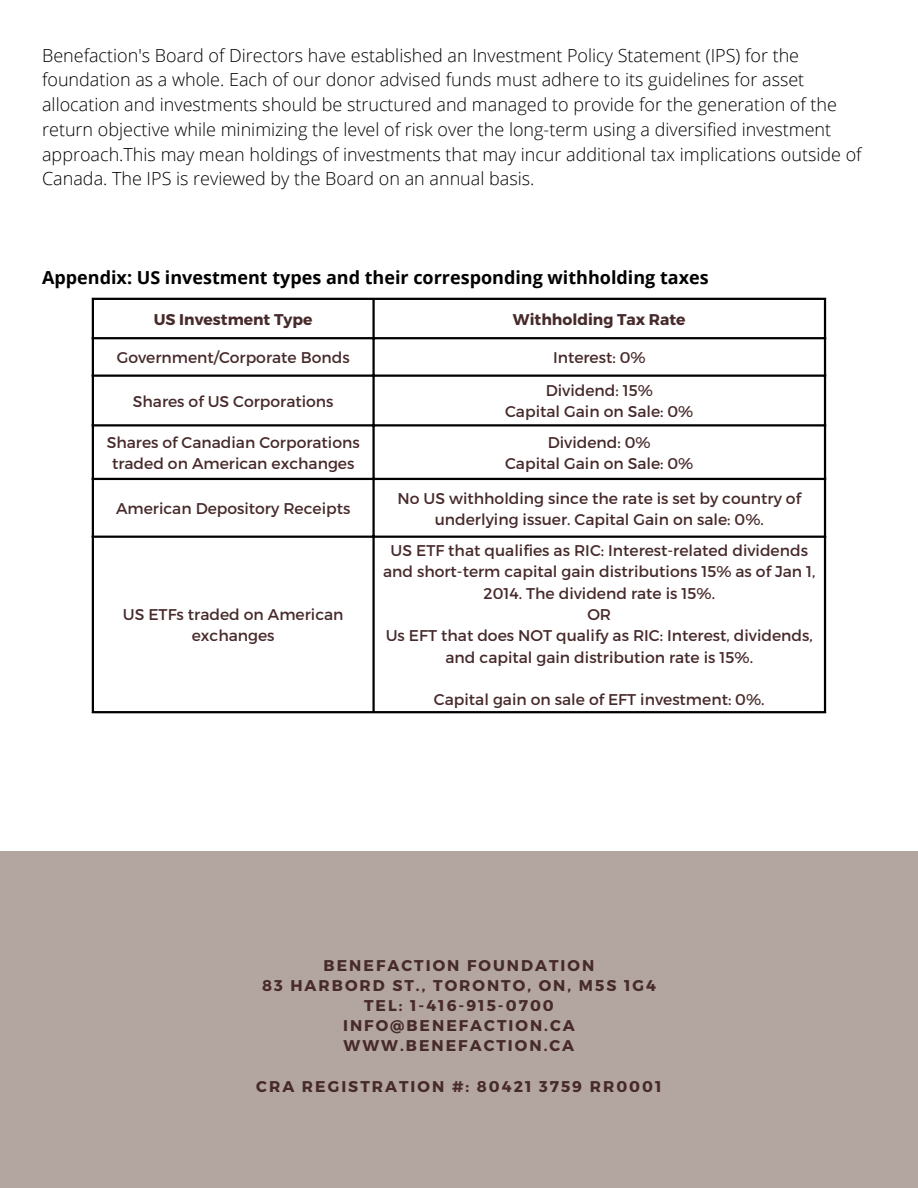
<style>
.page{position:relative;width:918px;height:1188px;background:#fff}
.page>*{position:absolute;margin:0;border:0;box-sizing:border-box;transform-origin:0 0}
.t1{font:300 18px/24.8px "Open Sans";color:#000}
.t2{font:700 18px "Open Sans";color:#000}
.t3{font:15.6px/21.3px "Montserrat";color:#472a2b;text-align:center}
.t4{font:700 15.6px/20.1px "Montserrat";letter-spacing:.13em;color:#472a2b;text-align:center}
.t5{font:700 15.6px "Montserrat";color:#472a2b}
</style>
<div class="page">
<hr style="left:92px;top:300px;width:2px;height:411px;background:#000">
<hr style="left:372px;top:300px;width:3px;height:411px;background:#000">
<hr style="left:824px;top:300px;width:2px;height:411px;background:#000">
<hr style="left:92px;top:298px;width:734px;height:2px;background:#000">
<hr style="left:92px;top:337px;width:734px;height:2px;background:#000">
<hr style="left:92px;top:375px;width:734px;height:2px;background:#000">
<hr style="left:92px;top:424px;width:734px;height:2px;background:#000">
<hr style="left:92px;top:478px;width:734px;height:2px;background:#000">
<hr style="left:92px;top:536px;width:734px;height:2px;background:#000">
<hr style="left:92px;top:711px;width:734px;height:2px;background:#000">
<div style="left:0;top:852px;width:918px;height:336px;background:#b3a59f"></div>
<p class="t1" style="left:42px;top:42px;width:821px">Benefaction's Board of Directors have established an Investment Policy Statement (IPS) for the foundation as a whole. Each of our donor advised funds must adhere to its guidelines for asset allocation and investments should be structured and managed to provide for the generation of the return objective while minimizing the level of risk over the long-term using a diversified investment approach.This may mean holdings of investments that may incur additional tax implications outside of Canada. The IPS is reviewed by the Board on an annual basis.</p>
<p class="t2" style="left:42px;top:265px;width:668px">Appendix: US investment types and their corresponding withholding taxes</p>
<p class="t5" style="left:154px;top:309px;width:160px">US Investment Type</p>
<p class="t5" style="left:513px;top:309px;width:174px">Withholding Tax Rate</p>
<p class="t3" style="left:117px;top:346px;width:234px">Government/Corporate Bonds</p>
<p class="t3" style="left:553px;top:346px;width:94px">Interest: 0%</p>
<p class="t3" style="left:133px;top:390px;width:202px">Shares of US Corporations</p>
<p class="t3" style="left:505px;top:379px;width:190px">Dividend: 15%<br>Capital Gain on Sale: 0%</p>
<p class="t3" style="left:107px;top:431px;width:255px">Shares of Canadian Corporations traded on American exchanges</p>
<p class="t3" style="left:505px;top:431px;width:190px">Dividend: 0%<br>Capital Gain on Sale: 0%</p>
<p class="t3" style="left:116px;top:497px;width:236px">American Depository Receipts</p>
<p class="t3" style="left:398px;top:487px;width:405px">No US withholding since the rate is set by country of underlying issuer. Capital Gain on sale: 0%.</p>
<p class="t3" style="left:123px;top:603px;width:222px">US ETFs traded on American exchanges</p>
<p class="t3" style="left:383px;top:539px;width:434px">US ETF that qualifies as RIC: Interest-related dividends and short-term capital gain distributions 15% as of Jan 1, 2014. The dividend rate is 15%.<br>OR<br>Us EFT that does NOT qualify as RIC: Interest, dividends, and capital gain distribution rate is 15%.</p>
<p class="t3" style="left:434px;top:688px;width:332px">Capital gain on sale of EFT investment: 0%.</p>
<p class="t4" style="left:262px;top:955px;width:395px">BENEFACTION FOUNDATION<br>83 HARBORD ST., TORONTO, ON, M5S 1G4<br>TEL: 1-416-915-0700<br>INFO@BENEFACTION.CA<br>WWW.BENEFACTION.CA</p>
<p class="t4" style="left:256px;top:1075px;width:407px">CRA REGISTRATION #: 80421 3759 RR0001</p>
</div>
